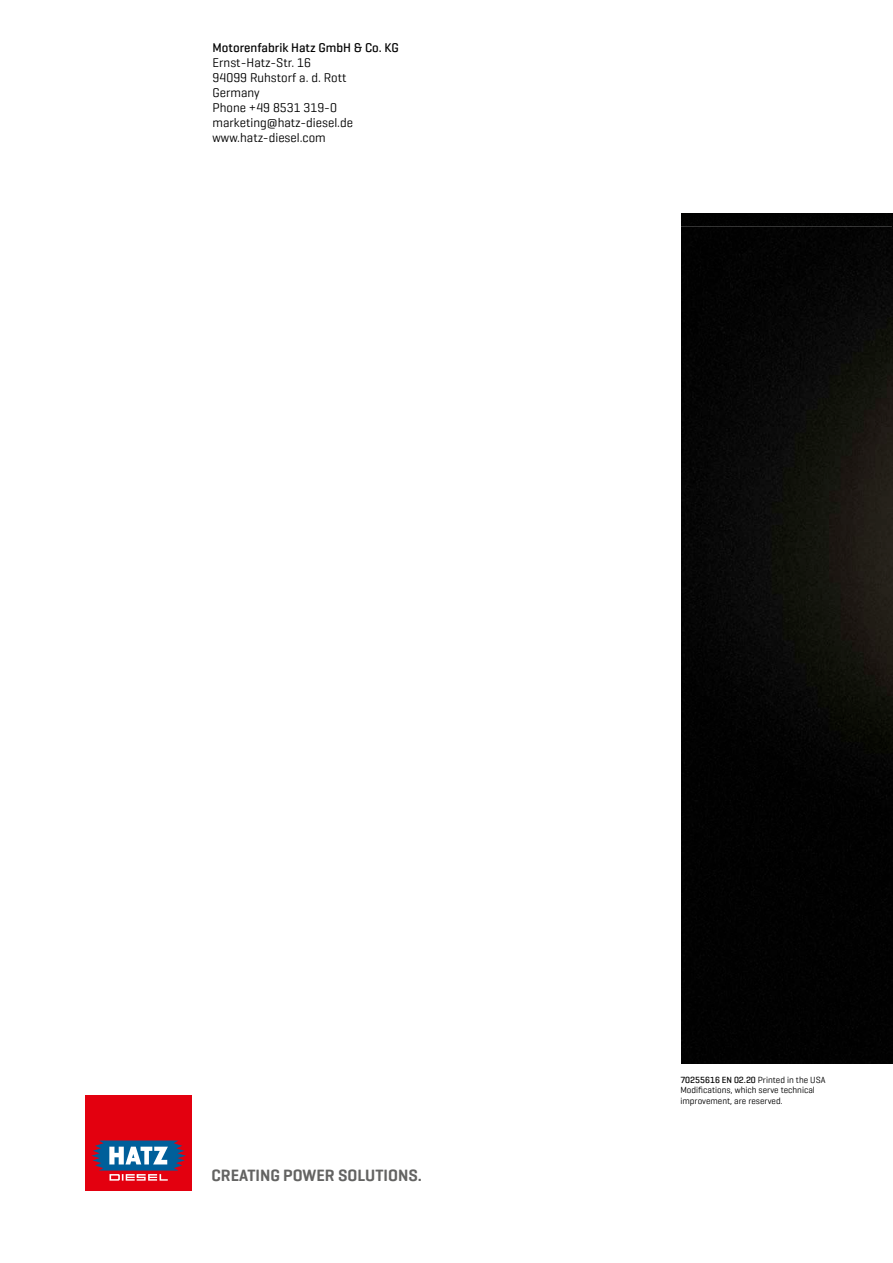
<style>
.page{position:relative;width:893px;height:1263px;background:#fff}
.page>*{position:absolute;margin:0;border:0;box-sizing:border-box;transform-origin:0 0}
.t1{font:600 16.5px "Geogrotesque";color:#636362}
.t2{font:12.75px/15px "Geogrotesque";color:#000}
.t3{font:500 12.75px "Geogrotesque";color:#000}
.t4{font:9px/10.8px "Geogrotesque";color:#000}
.s1{font-weight:500}
</style>
<div class="page">
<img style="left:681px;top:226px;width:212px;height:837px">
<div style="left:681px;top:213px;width:212px;height:13px;background:#010201"></div>
<div style="left:84px;top:1093px;width:109px;height:99px;background:#e3000f"></div>
<svg style="left:91px;top:1140px;width:95px;height:40px"></svg>
<p class="t3" style="left:213px;top:40px;width:188px">Motorenfabrik Hatz GmbH &amp; Co. KG</p>
<p class="t2" style="left:213px;top:55px;width:142px">Ernst-Hatz-Str. 16<br>94099 Ruhstorf a. d. Rott<br>Germany<br>Phone +49 8531 319-0 marketing@hatz-diesel.de www.hatz-diesel.com</p>
<p class="t1" style="left:211px;top:1165px;width:212px">CREATING POWER SOLUTIONS.</p>
<p class="t4" style="left:680px;top:1074px;width:147px"><span class="s1">70255616 EN 02.20</span> Printed in the USA<br>Modifications, which serve technical improvement, are reserved.</p>
</div>
